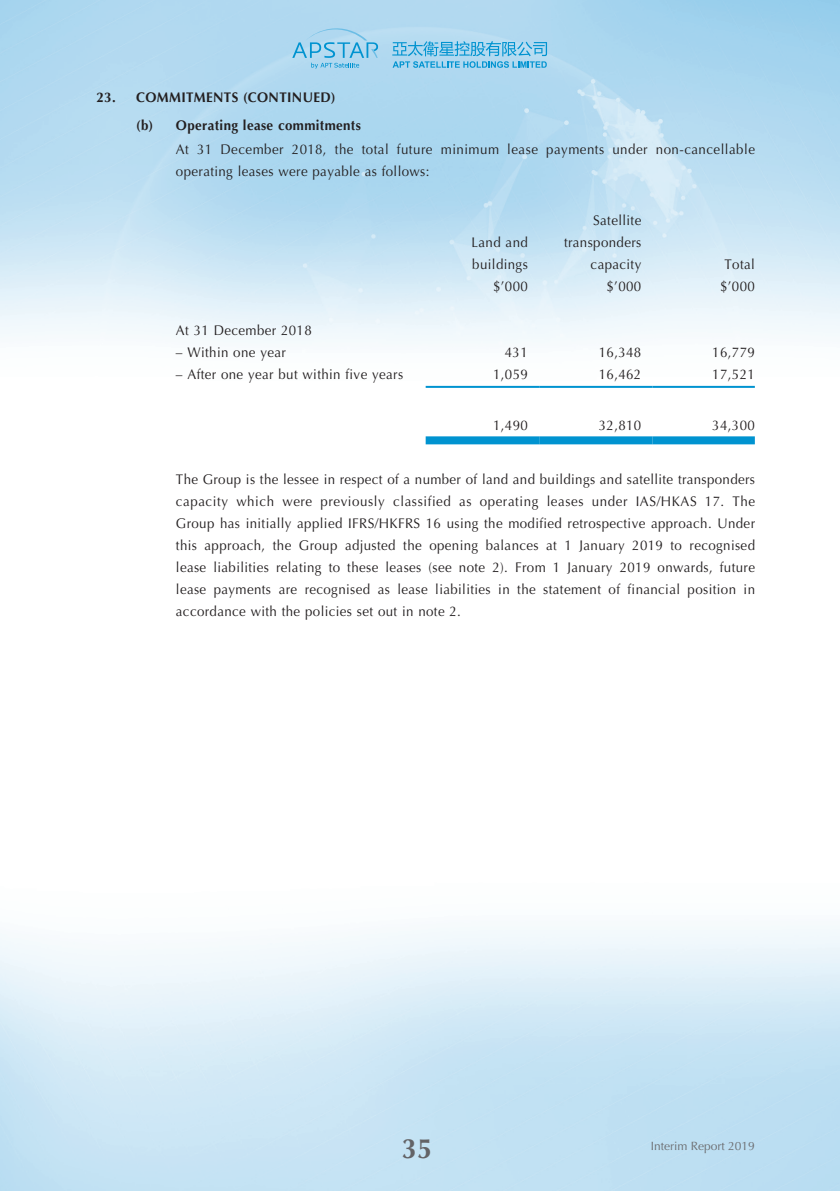
<style>
.page{position:relative;width:840px;height:1191px;background:#fff}
.page>*{position:absolute;margin:0;border:0;box-sizing:border-box;transform-origin:0 0}
.t1{font:700 28px "Optima LT Std";color:#636366;scale:.95 1}
._06_Notes{font:14px/22px "Optima LT Std";letter-spacing:.03em;color:#231f20;scale:.95 1}
._51_N_Table_txt{font:14px "Optima LT Std";letter-spacing:.03em;color:#231f20;scale:.95 1}
._08_NH2{font:700 14px "Optima LT Std";letter-spacing:.03em;color:#231f20;scale:.95 1}
._07_NH1{font:700 14px "Optima LT Std";letter-spacing:.03em;color:#231f20;scale:.95 1}
.t2{font:12px "Optima LT Std";color:#6c6d70}
</style>
<div class="page">
<img style="left:1px;top:0;width:838px;height:1191px">
<svg style="left:292px;top:27px;width:86px;height:42px;background:#9bd0ec"></svg>
<svg style="left:392px;top:41px;width:154px;height:27px;background:#7dc4e6"></svg>
<hr style="left:425px;top:386px;width:114px;height:2px;background:#0093d0">
<hr style="left:539px;top:386px;width:113px;height:2px;background:#0093d0">
<hr style="left:652px;top:386px;width:102px;height:2px;background:#0093d0">
<div style="left:425px;top:436px;width:114px;height:8px;background:#0093d0"></div>
<div style="left:539px;top:436px;width:113px;height:8px;background:#0093d0"></div>
<div style="left:652px;top:436px;width:102px;height:8px;background:#0093d0"></div>
<p class="_07_NH1" style="left:96px;top:89px;width:253px">23. COMMITMENTS (CONTINUED)</p>
<p class="_08_NH2" style="left:136px;top:117px;width:238px">(b) Operating lease commitments</p>
<p class="_06_Notes" style="left:176px;top:138px;width:610px">At 31 December 2018, the total future minimum lease payments under non-cancellable operating leases were payable as follows:</p>
<p class="_51_N_Table_txt" style="left:593px;top:212px;width:52px">Satellite</p>
<p class="_51_N_Table_txt" style="left:471px;top:234px;width:61px">Land and</p>
<p class="_51_N_Table_txt" style="left:563px;top:234px;width:83px">transponders</p>
<p class="_51_N_Table_txt" style="left:472px;top:256px;width:60px">buildings</p>
<p class="_51_N_Table_txt" style="left:590px;top:256px;width:55px">capacity</p>
<p class="_51_N_Table_txt" style="left:724px;top:256px;width:33px">Total</p>
<p class="_51_N_Table_txt" style="left:492px;top:278px;width:38px">$’000</p>
<p class="_51_N_Table_txt" style="left:606px;top:278px;width:38px">$’000</p>
<p class="_51_N_Table_txt" style="left:719px;top:278px;width:38px">$’000</p>
<p class="_51_N_Table_txt" style="left:176px;top:322px;width:144px">At 31 December 2018</p>
<p class="_51_N_Table_txt" style="left:176px;top:344px;width:117px">– Within one year</p>
<p class="_51_N_Table_txt" style="left:504px;top:344px;width:26px">431</p>
<p class="_51_N_Table_txt" style="left:598px;top:344px;width:46px">16,348</p>
<p class="_51_N_Table_txt" style="left:711px;top:344px;width:46px">16,779</p>
<p class="_51_N_Table_txt" style="left:176px;top:366px;width:240px">– After one year but within five years</p>
<p class="_51_N_Table_txt" style="left:492px;top:366px;width:38px">1,059</p>
<p class="_51_N_Table_txt" style="left:598px;top:366px;width:46px">16,462</p>
<p class="_51_N_Table_txt" style="left:711px;top:366px;width:46px">17,521</p>
<p class="_51_N_Table_txt" style="left:492px;top:416px;width:38px">1,490</p>
<p class="_51_N_Table_txt" style="left:598px;top:416px;width:46px">32,810</p>
<p class="_51_N_Table_txt" style="left:711px;top:416px;width:46px">34,300</p>
<p class="_06_Notes" style="left:176px;top:468px;width:610px;text-align:justify">The Group is the lessee in respect of a number of land and buildings and satellite transponders capacity which were previously classified as operating leases under IAS/HKAS 17. The Group has initially applied IFRS/HKFRS 16 using the modified retrospective approach. Under this approach, the Group adjusted the opening balances at 1 January 2019 to recognised lease liabilities relating to these leases (see note 2). From 1 January 2019 onwards, future lease payments are recognised as lease liabilities in the statement of financial position in accordance with the policies set out in note 2.</p>
<h1 class="t1" style="left:402px;top:1131px;width:33px">35</h1>
<p class="t2" style="left:650px;top:1139px;width:106px">Interim Report 2019</p>
</div>
